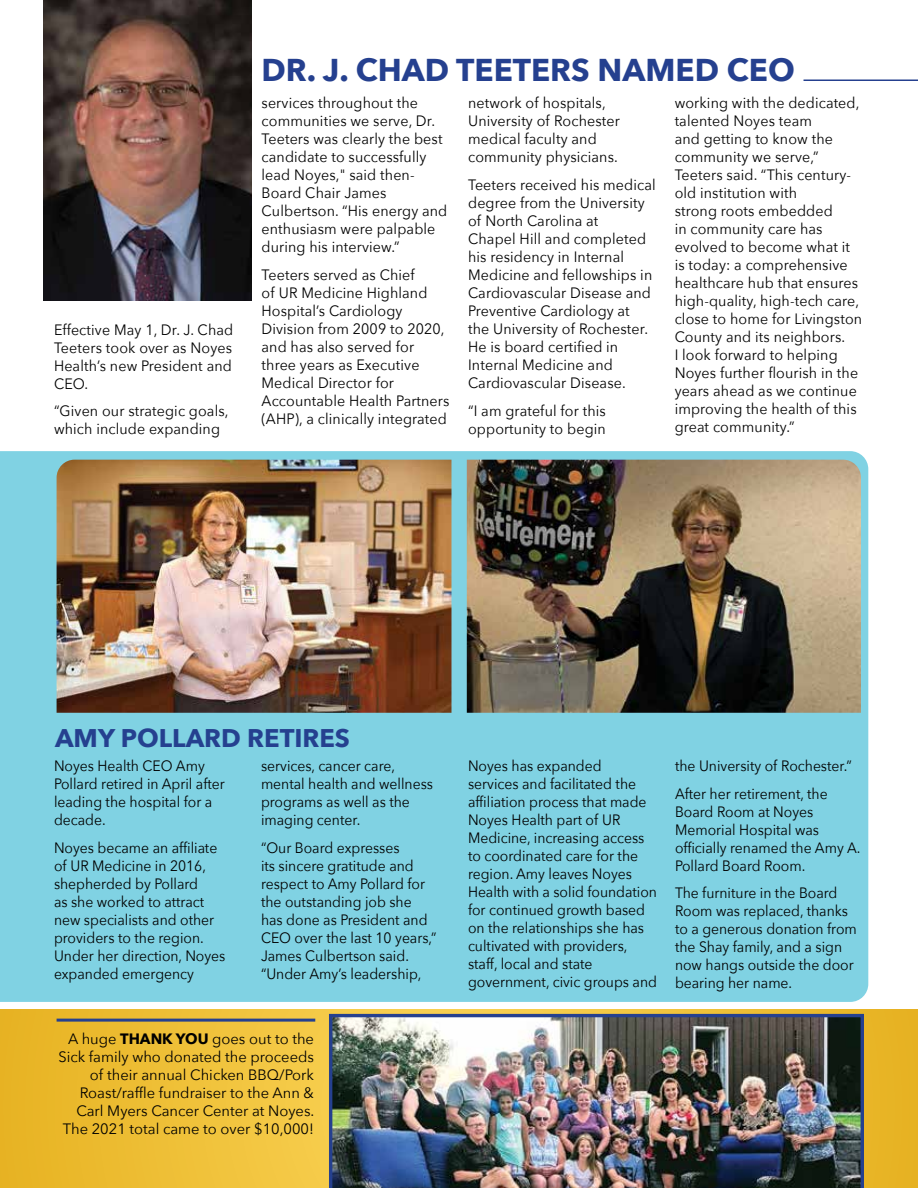
<style>
.page{position:relative;width:918px;height:1188px;background:#fff}
.page>*{position:absolute;margin:0;border:0;box-sizing:border-box;transform-origin:0 0}
.t1{font:700 31.5px "Avenir Next";color:#25408f}
.t2{font:700 25.5px "Avenir Next";color:#25408f}
.t3{font:15px/18px "Avenir Next";color:#000;scale:.95 1}
.t4{font:15px/18px "Avenir Next";color:#000;scale:.93 1}
.t5{font:15px/18px "Avenir Next";color:#000;text-align:right}
.s1{font-weight:700}
</style>
<div class="page">
<img style="left:44px;top:0;width:207px;height:300px">
<div style="left:0;top:451px;width:868px;height:551px;background:#80d2e3"></div>
<img style="left:467px;top:460px;width:394px;height:253px">
<img style="left:57px;top:460px;width:395px;height:253px">
<hr style="left:804px;top:80px;width:114px;height:1px;background:#25408f">
<svg style="left:0;top:1009px;width:918px;height:179px;background:#edbd34"></svg>
<img style="left:329px;top:1014px;width:535px;height:174px">
<hr style="left:57px;top:1019px;width:258px;height:3px;background:#25408f">
<p class="t3" style="left:54px;top:320px;width:190px;text-align:justify">Effective May 1, Dr. J. Chad Teeters took over as Noyes Health’s new President and CEO.</p>
<p class="t3" style="left:54px;top:402px;width:185px">“Given our strategic goals, which include expanding</p>
<h1 class="t1" style="left:262px;top:43px;width:535px">DR. J. CHAD TEETERS NAMED CEO</h1>
<p class="t3" style="left:262px;top:94px;width:197px">services throughout the communities we serve, Dr.<br>Teeters was clearly the best candidate to successfully lead Noyes," said then-<br>Board Chair James<br>Culbertson. “His energy and enthusiasm were palpable during his interview.”</p>
<p class="t3" style="left:262px;top:265px;width:199px">Teeters served as Chief<br>of UR Medicine Highland<br>Hospital’s Cardiology<br>Division from 2009 to 2020, and has also served for three years as Executive<br>Medical Director for<br>Accountable Health Partners (AHP), a clinically integrated</p>
<p class="t3" style="left:468px;top:94px;width:161px">network of hospitals,<br>University of Rochester medical faculty and community physicians.</p>
<p class="t3" style="left:468px;top:175px;width:199px">Teeters received his medical degree from the University of North Carolina at<br>Chapel Hill and completed his residency in Internal<br>Medicine and fellowships in<br>Cardiovascular Disease and<br>Preventive Cardiology at<br>the University of Rochester.<br>He is board certified in<br>Internal Medicine and<br>Cardiovascular Disease.</p>
<p class="t3" style="left:468px;top:401px;width:146px">“I am grateful for this opportunity to begin</p>
<p class="t3" style="left:675px;top:94px;width:199px">working with the dedicated, talented Noyes team<br>and getting to know the community we serve,”<br>Teeters said. “This century&shy;old institution with<br>strong roots embedded<br>in community care has evolved to become what it is today: a comprehensive healthcare hub that ensures high-quality, high-tech care, close to home for Livingston<br>County and its neighbors.<br>I look forward to helping<br>Noyes further flourish in the years ahead as we continue improving the health of this great community.”</p>
<h2 class="t2" style="left:55px;top:716px;width:296px">AMY POLLARD RETIRES</h2>
<p class="t4" style="left:54px;top:756px;width:185px">Noyes Health CEO Amy<br>Pollard retired in April after leading the hospital for a decade.</p>
<p class="t4" style="left:54px;top:838px;width:186px">Noyes became an affiliate of UR Medicine in 2016, shepherded by Pollard<br>as she worked to attract new specialists and other providers to the region.<br>Under her direction, Noyes expanded emergency</p>
<p class="t4" style="left:261px;top:756px;width:187px">services, cancer care, mental health and wellness programs as well as the imaging center.</p>
<p class="t4" style="left:261px;top:838px;width:190px">“Our Board expresses<br>its sincere gratitude and respect to Amy Pollard for the outstanding job she has done as President and<br>CEO over the last 10 years,”<br>James Culbertson said. “Under Amy’s leadership,</p>
<p class="t5" style="left:58px;top:1029px;width:257px">A huge <span class="s1">THANK YOU</span> goes out to the Sick family who donated the proceeds of their annual Chicken BBQ/Pork Roast/raffle fundraiser to the Ann &amp; Carl Myers Cancer Center at Noyes.<br>The 2021 total came to over $10,000!</p>
<p class="t4" style="left:468px;top:756px;width:205px">Noyes has expanded<br>services and facilitated the affiliation process that made<br>Noyes Health part of UR<br>Medicine, increasing access to coordinated care for the region. Amy leaves Noyes<br>Health with a solid foundation for continued growth based on the relationships she has cultivated with providers, staff, local and state government, civic groups and</p>
<p class="t4" style="left:675px;top:751px;width:192px;line-height:27.8px">the University of Rochester.”<br>After her retirement, the</p>
<p class="t4" style="left:675px;top:802px;width:201px">Board Room at Noyes<br>Memorial Hospital was officially renamed the Amy A.<br>Pollard Board Room.</p>
<p class="t4" style="left:675px;top:883px;width:197px">The furniture in the Board<br>Room was replaced, thanks to a generous donation from the Shay family, and a sign now hangs outside the door bearing her name.</p>
</div>
